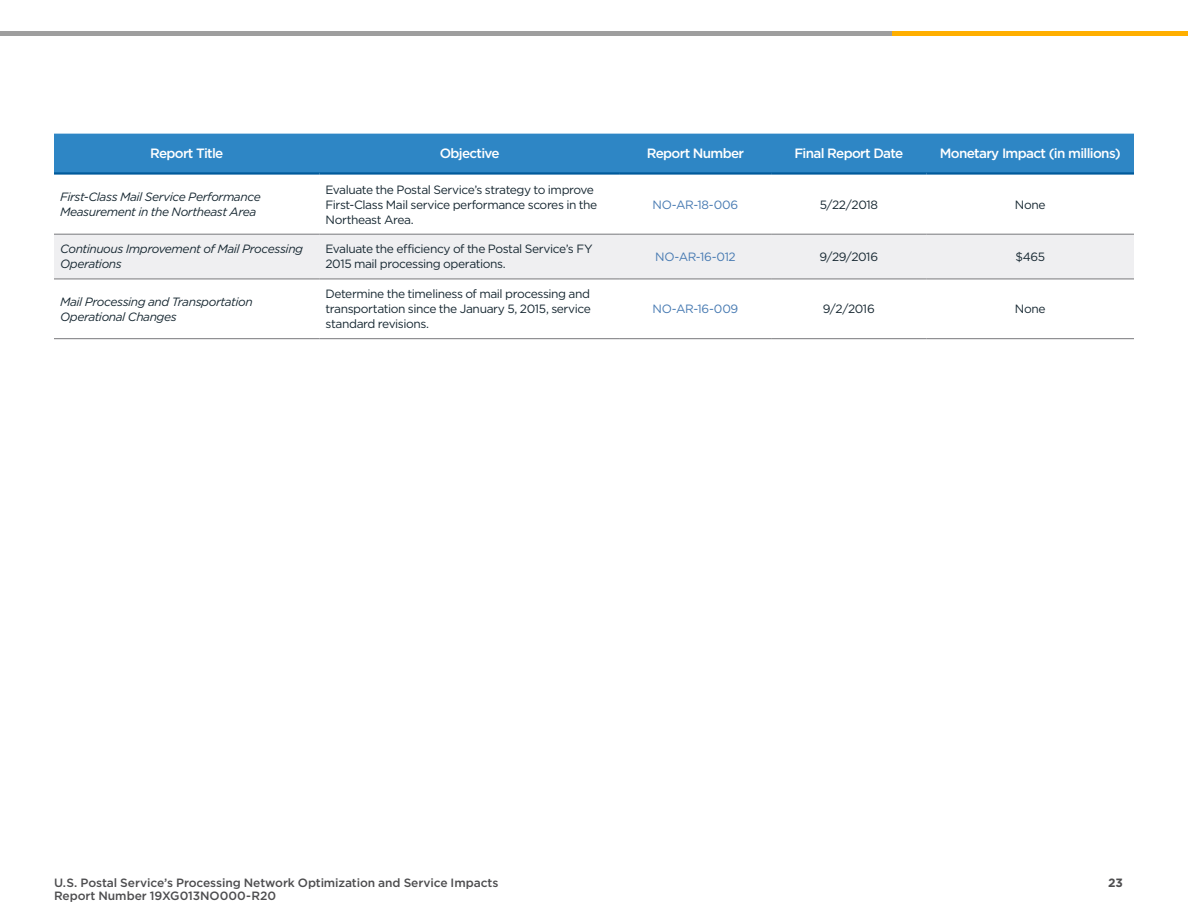
<style>
.page{position:relative;width:1188px;height:918px;background:#fff}
.page>*{position:absolute;margin:0;border:0;box-sizing:border-box;transform-origin:0 0}
.t1{font:500 13.5px "Gotham";letter-spacing:-.05em;color:#fff}
.t2{font:12px/15px "Gotham";letter-spacing:-.035em;color:#172832}
.t3{font:italic 12px/15px "Gotham";letter-spacing:-.035em;color:#172832}
.t4{font:500 12px/13.5px "Gotham";letter-spacing:-.005em;color:#4d4d4f}
.t5{font:12px "Gotham";letter-spacing:-.025em;color:#477ab2}
.t6{font:700 12px "Gotham";color:#4d4d4f}
</style>
<div class="page">
<div style="left:54px;top:134px;width:1080px;height:38px;background:#2e86c5"></div>
<svg style="left:54px;top:233px;width:1080px;height:1px"></svg>
<div style="left:54px;top:235px;width:1080px;height:44px;background:#efeff1"></div>
<hr style="left:54px;top:234px;width:266px;height:1px;background:#77787b">
<hr style="left:320px;top:234px;width:300px;height:1px;background:#77787b">
<hr style="left:620px;top:234px;width:151px;height:1px;background:#77787b">
<hr style="left:771px;top:234px;width:156px;height:1px;background:#77787b">
<hr style="left:927px;top:234px;width:207px;height:1px;background:#77787b">
<hr style="left:54px;top:172px;width:266px;height:3px;background:#005a9b">
<hr style="left:320px;top:172px;width:300px;height:3px;background:#005a9b">
<hr style="left:620px;top:172px;width:151px;height:3px;background:#005a9b">
<hr style="left:771px;top:172px;width:156px;height:3px;background:#005a9b">
<hr style="left:927px;top:172px;width:207px;height:3px;background:#005a9b">
<hr style="left:54px;top:279px;width:266px;height:1px;background:#77787b">
<hr style="left:320px;top:279px;width:300px;height:1px;background:#77787b">
<hr style="left:620px;top:279px;width:151px;height:1px;background:#77787b">
<hr style="left:771px;top:279px;width:156px;height:1px;background:#77787b">
<hr style="left:927px;top:279px;width:207px;height:1px;background:#77787b">
<hr style="left:54px;top:338px;width:266px;height:1px;background:#77787b">
<hr style="left:320px;top:338px;width:300px;height:1px;background:#77787b">
<hr style="left:620px;top:338px;width:151px;height:1px;background:#77787b">
<hr style="left:771px;top:338px;width:156px;height:1px;background:#77787b">
<hr style="left:927px;top:338px;width:207px;height:1px;background:#77787b">
<hr style="left:0;top:32px;width:1188px;height:4px;background:#9e9e9e">
<hr style="left:893px;top:32px;width:295px;height:4px;background:#ffaf00">
<p class="t1" style="left:150px;top:146px;width:75px">Report Title</p>
<p class="t1" style="left:440px;top:146px;width:62px">Objective</p>
<p class="t1" style="left:647px;top:146px;width:99px">Report Number</p>
<p class="t1" style="left:794px;top:146px;width:110px">Final Report Date</p>
<p class="t1" style="left:940px;top:146px;width:182px">Monetary Impact (in millions)</p>
<p class="t3" style="left:60px;top:189px;width:202px">First-Class Mail Service Performance<br>Measurement in the Northeast Area</p>
<p class="t2" style="left:326px;top:182px;width:273px">Evaluate the Postal Service’s strategy to improve<br>First-Class Mail service performance scores in the<br>Northeast Area.</p>
<p class="t5" style="left:653px;top:198px;width:87px">NO-AR-18-006</p>
<p class="t2" style="left:820px;top:197px;width:60px">5/22/2018</p>
<p class="t2" style="left:1015px;top:197px;width:32px">None</p>
<p class="t3" style="left:60px;top:242px;width:245px">Continuous Improvement of Mail Processing<br>Operations</p>
<p class="t2" style="left:326px;top:241px;width:269px">Evaluate the efficiency of the Postal Service’s FY<br>2015 mail processing operations.</p>
<p class="t5" style="left:655px;top:250px;width:82px">NO-AR-16-012</p>
<p class="t2" style="left:820px;top:249px;width:60px">9/29/2016</p>
<p class="t2" style="left:1015px;top:249px;width:31px">$465</p>
<p class="t3" style="left:60px;top:294px;width:194px">Mail Processing and Transportation<br>Operational Changes</p>
<p class="t2" style="left:326px;top:286px;width:267px;text-align:justify">Determine the timeliness of mail processing and transportation since the January 5, 2015, service standard revisions.</p>
<p class="t5" style="left:653px;top:302px;width:87px">NO-AR-16-009</p>
<p class="t2" style="left:823px;top:301px;width:53px">9/2/2016</p>
<p class="t2" style="left:1015px;top:301px;width:32px">None</p>
<p class="t4" style="left:54px;top:875px;width:446px">U.S. Postal Service’s Processing Network Optimization and Service Impacts<br>Report Number 19XG013NO000-R20</p>
<p class="t6" style="left:1108px;top:875px;width:16px">23</p>
</div>
